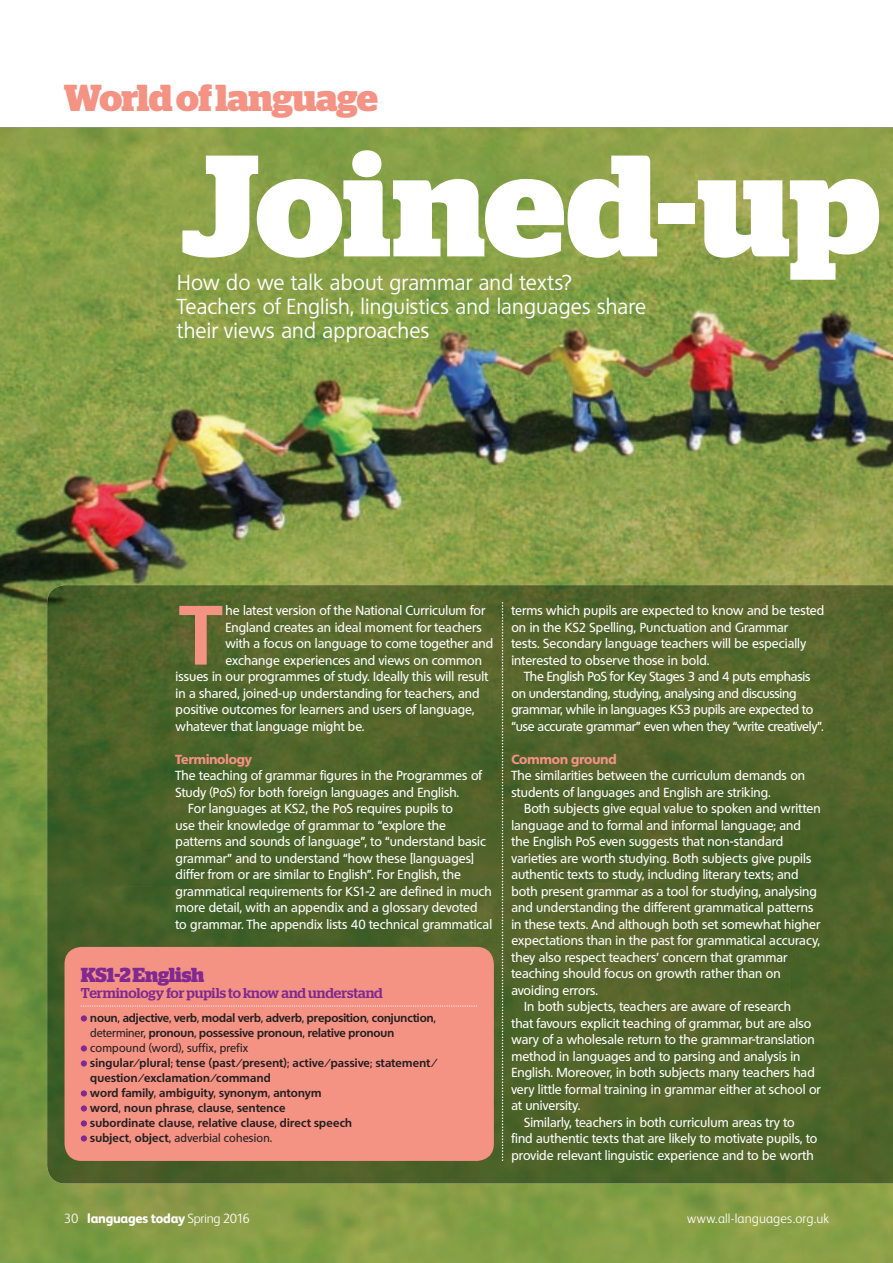
<style>
.page{position:relative;width:893px;height:1263px;background:#fff}
.page>*{position:absolute;margin:0;border:0;box-sizing:border-box;transform-origin:0 0}
.t1{font:700 144px "Stag";letter-spacing:-.005em;color:#fff}
.t2{font:700 81.45px "Quebec";color:#f49284}
.t3{font:700 37.5px "Stag";letter-spacing:-.02em;color:#f49284}
.t4{font:21px/24px "Quebec";letter-spacing:.005em;color:#fff}
.t5{font:700 20.25px "Stag";letter-spacing:-.015em;color:#802990}
.t6{font:500 14.25px "Stag";letter-spacing:-.005em;color:#802990}
.t7{font:800 13.5px "FS Albert";letter-spacing:-.02em;color:#fff}
.t8{font:300 13.5px "FS Albert";letter-spacing:.01em;color:#fff}
.t9{font:500 12.75px/16.5px "Quebec";letter-spacing:.005em;color:#fff}
.t10{font:500 12.75px/16.5px "Quebec";letter-spacing:-.015em;color:#fff}
.t11{font:800 12.75px "Quebec";color:#f49284}
.t12{font:700 11.25px/15px "Quebec";letter-spacing:.02em;color:#231f20}
.s1{font-weight:500}
.s2{font-weight:300}
</style>
<div class="page">
<hr style="left:0;top:127px;width:893px;height:1px;background:#939598">
<img style="left:0;top:128px;width:893px;height:1135px">
<img style="left:47px;top:585px;width:368px;height:299px">
<img style="left:415px;top:585px;width:371px;height:299px">
<img style="left:786px;top:585px;width:107px;height:598px">
<img style="left:47px;top:884px;width:370px;height:299px">
<img style="left:417px;top:882px;width:374px;height:301px">
<div style="left:65px;top:947px;width:429px;height:214px;background:#f49284;border-radius:17px"></div>
<svg style="left:81px;top:1005px;width:396px;height:1px"></svg>
<svg style="left:81px;top:1015px;width:6px;height:6px"></svg>
<svg style="left:81px;top:1045px;width:6px;height:6px"></svg>
<svg style="left:81px;top:1060px;width:6px;height:6px"></svg>
<svg style="left:81px;top:1090px;width:6px;height:6px"></svg>
<svg style="left:81px;top:1105px;width:6px;height:6px"></svg>
<svg style="left:81px;top:1120px;width:6px;height:6px"></svg>
<svg style="left:81px;top:1135px;width:6px;height:6px"></svg>
<svg style="left:502px;top:602px;width:1px;height:559px"></svg>
<h3 class="t3" style="left:64px;top:84px;width:316px">World of language</h3>
<h1 class="t1" style="left:181px;top:153px;width:701px">Joined-up</h1>
<h3 class="t4" style="left:177px;top:271px;width:470px">How do we talk about grammar and texts?<br>Teachers of English, linguistics and languages share their views and approaches</h3>
<h2 class="t2" style="left:181px;top:582px;width:41px">T</h2>
<p class="t9" style="left:225px;top:602px;width:261px">he latest version of the National Curriculum for</p>
<p class="t9" style="left:225px;top:619px;width:258px">England creates an ideal moment for teachers</p>
<p class="t9" style="left:225px;top:635px;width:269px">with a focus on language to come together and</p>
<p class="t9" style="left:225px;top:652px;width:258px">exchange experiences and views on common</p>
<p class="t9" style="left:176px;top:668px;width:314px">issues in our programmes of study. Ideally this will result</p>
<p class="t9" style="left:176px;top:685px;width:305px">in a shared, joined-up understanding for teachers, and</p>
<p class="t9" style="left:176px;top:701px;width:300px">positive outcomes for learners and users of language,</p>
<p class="t9" style="left:176px;top:718px;width:190px">whatever that language might be.</p>
<p class="t11" style="left:176px;top:750px;width:78px">Terminology</p>
<p class="t9" style="left:176px;top:767px;width:308px">The teaching of grammar figures in the Programmes of</p>
<p class="t9" style="left:176px;top:784px;width:285px">Study (PoS) for both foreign languages and English.</p>
<p class="t9" style="left:188px;top:800px;width:266px">For languages at KS2, the PoS requires pupils to</p>
<p class="t9" style="left:176px;top:817px;width:272px">use their knowledge of grammar to “explore the</p>
<p class="t9" style="left:176px;top:833px;width:312px">patterns and sounds of language”, to “understand basic</p>
<p class="t9" style="left:176px;top:850px;width:300px">grammar” and to understand “how these [languages]</p>
<p class="t9" style="left:176px;top:866px;width:287px">differ from or are similar to English”. For English, the</p>
<p class="t9" style="left:176px;top:883px;width:318px">grammatical requirements for KS1-2 are defined in much</p>
<p class="t9" style="left:176px;top:899px;width:303px">more detail, with an appendix and a glossary devoted</p>
<p class="t9" style="left:176px;top:915px;width:318px">to grammar. The appendix lists 40 technical grammatical</p>
<h3 class="t5" style="left:81px;top:967px;width:125px">KS1-2 English</h3>
<p class="t6" style="left:81px;top:988px;width:304px">Terminology for pupils to know and understand</p>
<p class="t12" style="left:90px;top:1010px;width:349px">noun<span class="s1">,</span> adjective<span class="s1">,</span> verb<span class="s1">,</span> modal verb<span class="s1">,</span> adverb<span class="s1">,</span> preposition<span class="s1">,</span> conjunction<span class="s1">, determiner,</span> pronoun<span class="s1">,</span> possessive pronoun<span class="s1">,</span> relative pronoun <span class="s1">compound (word), suffix, prefix<br></span>singular/plural<span class="s1">;</span> tense (past/present)<span class="s1">;</span> active/passive<span class="s1">;</span> statement/ question/exclamation/command<br>word family<span class="s1">,</span> ambiguity<span class="s1">,</span> synonym<span class="s1">,</span> antonym<br>word<span class="s1">,</span> noun phrase<span class="s1">,</span> clause<span class="s1">,</span> sentence<br>subordinate clause<span class="s1">,</span> relative clause<span class="s1">,</span> direct speech<br>subject<span class="s1">,</span> object<span class="s1">, adverbial cohesion.</span></p>
<p class="t9" style="left:511px;top:602px;width:314px">terms which pupils are expected to know and be tested on in the KS2 Spelling, Punctuation and Grammar<br>tests. Secondary language teachers will be especially interested to observe those in bold.</p>
<p class="t10" style="left:511px;top:668px;width:314px;text-indent:13px">The English PoS for Key Stages 3 and 4 puts emphasis on understanding, studying, analysing and discussing grammar, while in languages KS3 pupils are expected to “use accurate grammar” even when they “write creatively”.</p>
<p class="t11" style="left:511px;top:750px;width:107px">Common ground</p>
<p class="t9" style="left:511px;top:767px;width:295px">The similarities between the curriculum demands on students of languages and English are striking.</p>
<p class="t9" style="left:524px;top:800px;width:298px">Both subjects give equal value to spoken and written</p>
<p class="t9" style="left:511px;top:816px;width:291px">language and to formal and informal language; and</p>
<p class="t9" style="left:511px;top:833px;width:273px">the English PoS even suggests that non-standard</p>
<p class="t9" style="left:511px;top:849px;width:301px">varieties are worth studying. Both subjects give pupils</p>
<p class="t9" style="left:511px;top:866px;width:289px">authentic texts to study, including literary texts; and</p>
<p class="t9" style="left:511px;top:882px;width:307px">both present grammar as a tool for studying, analysing</p>
<p class="t9" style="left:511px;top:899px;width:304px">and understanding the different grammatical patterns</p>
<p class="t9" style="left:511px;top:915px;width:310px">in these texts. And although both set somewhat higher</p>
<p class="t9" style="left:511px;top:932px;width:310px">expectations than in the past for grammatical accuracy,</p>
<p class="t9" style="left:511px;top:948px;width:277px">they also respect teachers’ concern that grammar</p>
<p class="t9" style="left:511px;top:965px;width:271px">teaching should focus on growth rather than on</p>
<p class="t9" style="left:511px;top:981px;width:88px">avoiding errors.</p>
<p class="t9" style="left:524px;top:998px;width:269px">In both subjects, teachers are aware of research</p>
<p class="t9" style="left:511px;top:1014px;width:302px">that favours explicit teaching of grammar, but are also</p>
<p class="t9" style="left:511px;top:1031px;width:305px">wary of a wholesale return to the grammar-translation</p>
<p class="t9" style="left:511px;top:1047px;width:291px">method in languages and to parsing and analysis in</p>
<p class="t9" style="left:511px;top:1064px;width:305px">English. Moreover, in both subjects many teachers had</p>
<p class="t9" style="left:511px;top:1080px;width:311px">very little formal training in grammar either at school or</p>
<p class="t9" style="left:511px;top:1097px;width:70px">at university.</p>
<p class="t9" style="left:524px;top:1113px;width:272px">Similarly, teachers in both curriculum areas try to</p>
<p class="t9" style="left:511px;top:1130px;width:307px">find authentic texts that are likely to motivate pupils, to</p>
<p class="t9" style="left:511px;top:1146px;width:304px">provide relevant linguistic experience and to be worth</p>
<p class="t7" style="left:64px;top:1210px;width:188px"><span class="s2">30</span> languages today <span class="s2">Spring 2016</span></p>
<p class="t8" style="left:687px;top:1210px;width:143px">www.all-languages.org.uk</p>
</div>
